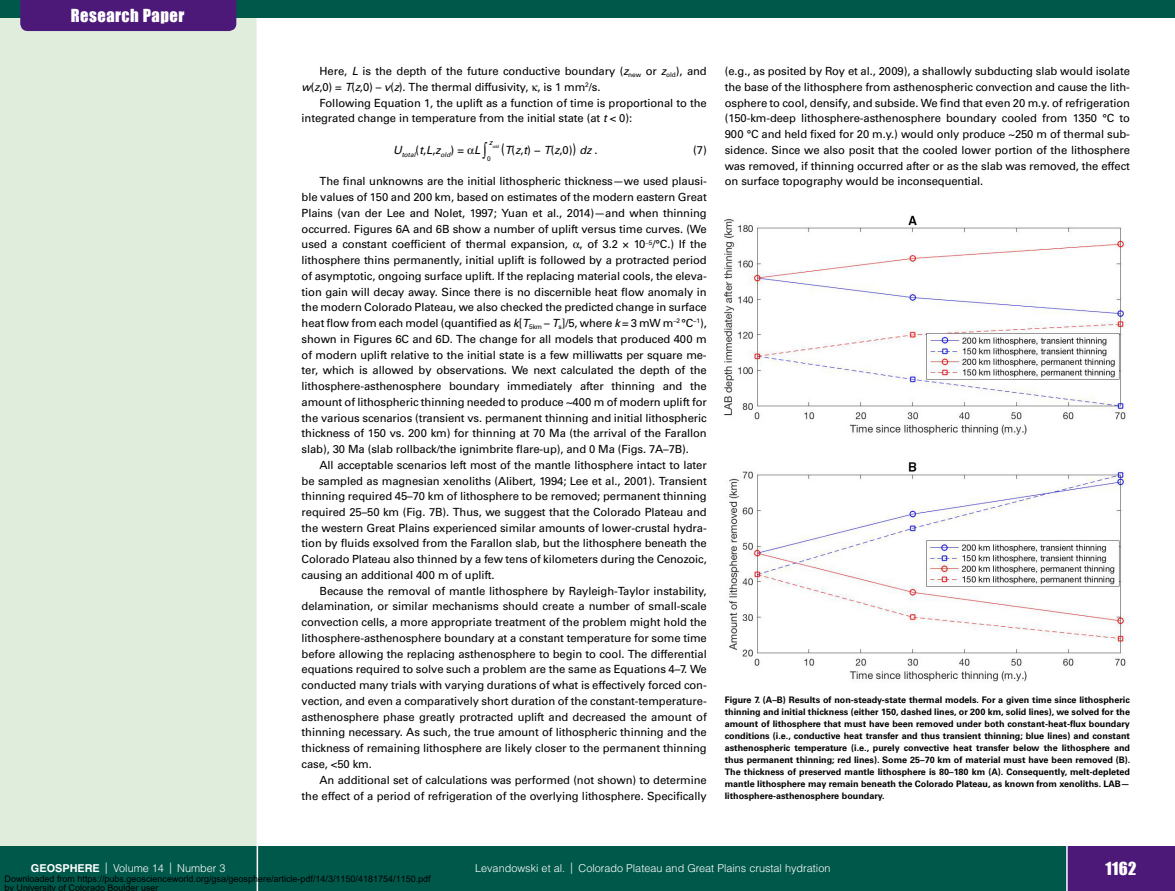
<style>
.page{position:relative;width:1175px;height:891px;background:#fff}
.page>*{position:absolute;margin:0;border:0;box-sizing:border-box;transform-origin:0 0}
.t1{font:16.5px "Impact";letter-spacing:.03em;color:#fff}
.t2{font:11.25px/15.8px "Univers";letter-spacing:-.01em;color:#000;text-align:justify}
.t3{font:300 10.8px "Helvetica";color:#fff}
.t4{font:700 9px/12px "Univers";color:#000;text-align:justify}
.t5{font:9px/9px "Arial";color:#000}
.t6{font:italic 6.6px "Univers";color:#000}
.t7{font:6.6px "Univers";color:#000}
.t8{font:italic 4.35px "Univers";color:#000}
.s1{font-style:italic}
.s2{font-size:14.1px}
.s3{font-weight:700}
.s4{font-size:11.25px}
</style>
<div class="page">
<div style="left:0;top:0;width:256px;height:891px;background:#e0ecdc"></div>
<div style="left:0;top:846px;width:1174px;height:45px;background:#00584a"></div>
<hr style="left:256px;top:0;width:2px;height:891px;background:#fff">
<div style="left:0;top:0;width:1174px;height:18px;background:#00584a"></div>
<div style="left:20px;top:0;width:216px;height:31px;background:#4d1979"></div>
<div style="left:1066px;top:846px;width:108px;height:45px;background:#4d1979"></div>
<hr style="left:1066px;top:846px;width:1px;height:45px;background:#fff">
<img style="left:725px;top:215px;width:404px;height:467px">
<h1 class="t1" style="left:71px;top:3px;width:115px">Research Paper</h1>
<p class="t2" style="left:302px;top:63px;width:407px;text-indent:18px">Here, <span class="s1">L</span> is the depth of the future conductive boundary (<span class="s1">z</span><sub>new</sub> or <span class="s1">z</span><sub>old</sub>), and <span class="s1">w</span>(<span class="s1">z</span>,0) = <span class="s1">T</span>(<span class="s1">z</span>,0) – <span class="s1">v</span>(<span class="s1">z</span>). The thermal diffusivity, , is 1 mm<sup>2</sup>/s.</p>
<p class="t2" style="left:302px;top:95px;width:407px;text-indent:18px">Following Equation 1, the uplift as a function of time is proportional to the integrated change in temperature from the initial state (at <span class="s1">t</span> &lt; 0):</p>
<p class="t6" style="left:393px;top:151px;width:24px"><sup>U</sup>total</p>
<p class="t2" style="left:415px;top:142px;width:66px">(<span class="s1">t</span>,<span class="s1">L</span>,<span class="s1">z</span><sub>old</sub>) = <span class="s1">L</span></p>
<p class="t2" style="left:501px;top:142px;width:98px"><span class="s2">(</span><span class="s1">T</span>(<span class="s1">z</span>,<span class="s1">t</span>) − <span class="s1">T</span>(<span class="s1">z</span>,0)<span class="s2">)</span> <span class="s1">dz</span> .</p>
<p class="t8" style="left:489px;top:144px;width:11px"><sup>z</sup>old</p>
<p class="t7" style="left:487px;top:155px;width:5px">0</p>
<p class="t2" style="left:693px;top:142px;width:15px">(7)</p>
<p class="t2" style="left:301px;top:173px;width:407px;text-indent:18px">The final unknowns are the initial lithospheric thickness—we used plausi&shy;ble values of 150 and 200 km, based on estimates of the modern eastern Great Plains (van der Lee and Nolet, 1997; Yuan et al., 2014)—and when thinning occurred. Figures 6A and 6B show a number of uplift versus time curves. (We used a constant coefficient of thermal expansion, , of 3.2 × 10 <sup>5</sup>/°C.) If the lithosphere thins permanently, initial uplift is followed by a protracted period of asymptotic, ongoing surface uplift. If the replacing material cools, the eleva&shy;tion gain will decay away. Since there is no discernible heat flow anomaly in the modern Colorado Plateau, we also checked the predicted change in surface heat flow from each model (quantified as <span class="s1">k</span>[<span class="s1">T</span><sub>5km</sub> – <span class="s1">T</span><sub>s</sub>]/5, where <span class="s1">k</span> = 3 mW m<sup>–2</sup> °C<sup>–1</sup>), shown in Figures 6C and 6D. The change for all models that produced 400 m of modern uplift relative to the initial state is a few milliwatts per square me&shy;ter, which is allowed by observations. We next calculated the depth of the lithosphere-asthenosphere boundary immediately after thinning and the amount of lithospheric thinning needed to produce ~400 m of modern uplift for the various scenarios (transient vs. permanent thinning and initial lithospheric thickness of 150 vs. 200 km) for thinning at 70 Ma (the arrival of the Farallon slab), 30 Ma (slab rollback/the ignimbrite flare-up), and 0 Ma (Figs. 7A–7B).</p>
<p class="t2" style="left:302px;top:457px;width:407px;text-indent:18px">All acceptable scenarios left most of the mantle lithosphere intact to later be sampled as magnesian xenoliths (Alibert, 1994; Lee et al., 2001). Transient thinning required 45–70 km of lithosphere to be removed; permanent thinning required 25–50 km (Fig. 7B). Thus, we suggest that the Colorado Plateau and the western Great Plains experienced similar amounts of lower-crustal hydra&shy;tion by fluids exsolved from the Farallon slab, but the lithosphere beneath the Colorado Plateau also thinned by a few tens of kilometers during the Cenozoic, causing an additional 400 m of uplift.</p>
<p class="t2" style="left:302px;top:583px;width:407px;text-indent:18px">Because the removal of mantle lithosphere by Rayleigh-Taylor instability, delamination, or similar mechanisms should create a number of small-scale convection cells, a more appropriate treatment of the problem might hold the lithosphere-asthenosphere boundary at a constant temperature for some time before allowing the replacing asthenosphere to begin to cool. The differential equations required to solve such a problem are the same as Equations 4–7. We conducted many trials with varying durations of what is effectively forced con&shy;vection, and even a comparatively short duration of the constant-temperature&shy;asthenosphere phase greatly protracted uplift and decreased the amount of thinning necessary. As such, the true amount of lithospheric thinning and the thickness of remaining lithosphere are likely closer to the permanent thinning case, &lt;50 km.</p>
<p class="t2" style="left:302px;top:772px;width:407px;text-align:right">An additional set of calculations was performed (not shown) to determine the effect of a period of refrigeration of the overlying lithosphere. Specifically</p>
<p class="t2" style="left:724px;top:63px;width:407px">(e.g., as posited by Roy et al., 2009), a shallowly subducting slab would isolate the base of the lithosphere from asthenospheric convection and cause the lith&shy;osphere to cool, densify, and subside. We find that even 20 m.y. of refrigeration (150-km-deep lithosphere-asthenosphere boundary cooled from 1350 °C to 900 °C and held fixed for 20 m.y.) would only produce ~250 m of thermal sub&shy;sidence. Since we also posit that the cooled lower portion of the lithosphere was removed, if thinning occurred after or as the slab was removed, the effect on surface topography would be inconsequential.</p>
<p class="t4" style="left:724px;top:694px;width:407px">Figure 7. (A–B) Results of non-steady-state thermal models. For a given time since lithospheric thinning and initial thickness (either 150, dashed lines, or 200 km, solid lines), we solved for the amount of lithosphere that must have been removed under both constant-heat-flux boundary conditions (i.e., conductive heat transfer and thus transient thinning; blue lines) and constant asthenospheric temperature (i.e., purely convective heat transfer below the lithosphere and thus permanent thinning; red lines). Some 25–70 km of material must have been removed (B).<br>The thickness of preserved mantle lithosphere is 80–180 km (A). Consequently, melt-depleted mantle lithosphere may remain beneath the Colorado Plateau, as known from xenoliths. LAB— lithosphere-asthenosphere boundary.</p>
<p class="t3" style="left:31px;top:862px;width:196px"><span class="s3">GEOSPHERE</span> <span class="s4">|</span> Volume 14 <span class="s4">|</span> Number 3</p>
<p class="t3" style="left:475px;top:862px;width:357px">Levandowski et al. <span class="s4">|</span> Colorado Plateau and Great Plains crustal hydration</p>
<h1 class="t1" style="left:1105px;top:856px;width:33px">1162</h1>
<p class="t5" style="left:4px;top:875px;width:428px">Downloaded from https://pubs.geoscienceworld.org/gsa/geosphere/article-pdf/14/3/1150/4181754/1150.pdf by University of Colorado Boulder user</p>
</div>
